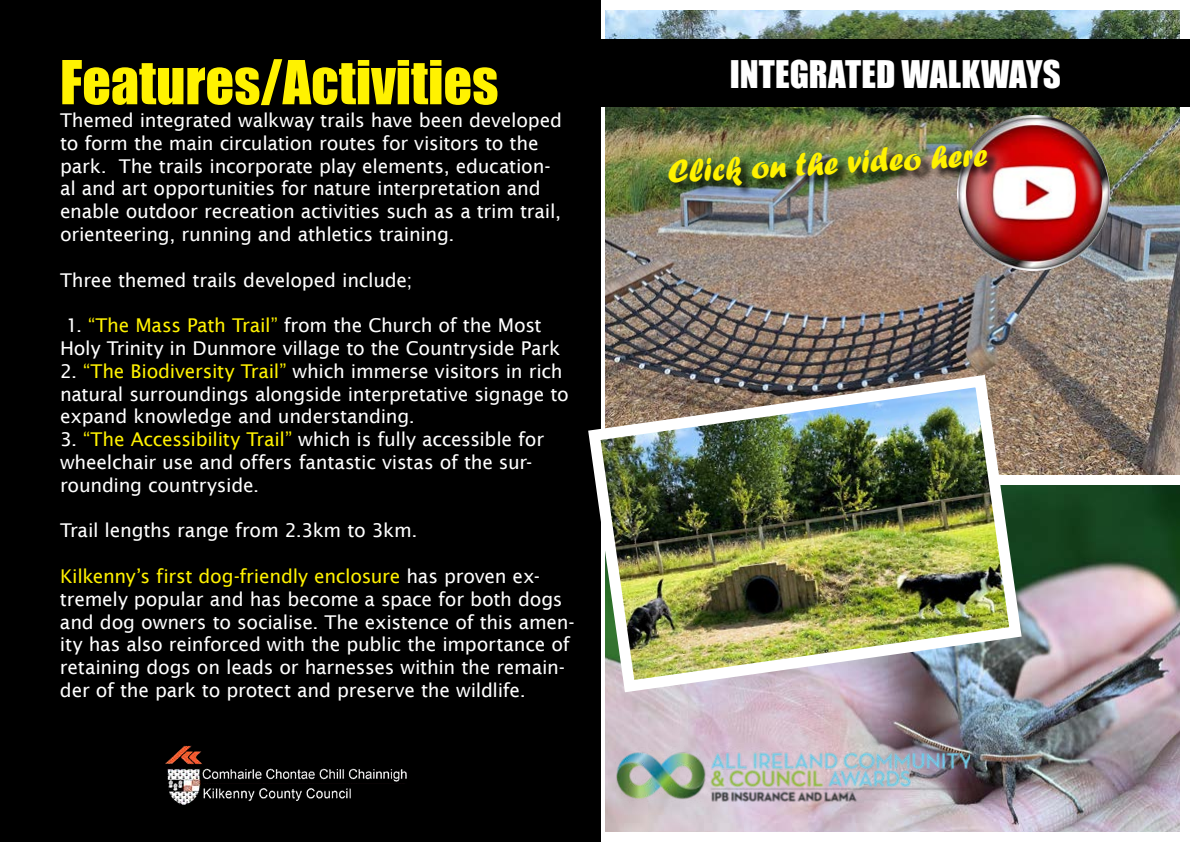
<style>
.page{position:relative;width:1190px;height:842px;background:#fff}
.page>*{position:absolute;margin:0;border:0;box-sizing:border-box;transform-origin:0 0}
.t1{font:56px "Impact";color:#fff200}
.t2{font:35px "Impact";color:#fff}
.t3{font:34px "Forte";color:#fff200}
.t4{font:19px/22.8px "Lucida Sans";letter-spacing:-.01em;color:#fff}
.s1{color:#fff200}
</style>
<div class="page">
<img style="left:606px;top:11px;width:573px;height:820px">
<div style="left:595px;top:0;width:595px;height:511px;border:10px solid #fff"></div>
<div style="left:0;top:0;width:601px;height:842px;background:#000"></div>
<img style="left:957px;top:115px;width:153px;height:156px">
<div style="left:670px;top:147px;width:329px;height:51px;background:#000;opacity:.75"></div>
<div style="left:551px;top:39px;width:639px;height:68px;background:#000"></div>
<img style="left:615px;top:731px;width:355px;height:92px">
<img style="left:165px;top:745px;width:242px;height:60px">
<img style="left:588px;top:369px;width:440px;height:330px">
<h1 class="t1" style="left:60px;top:39px;width:440px">Features/Activities</h1>
<p class="t4" style="left:60px;top:109px;width:504px">Themed integrated walkway trails have been developed to form the main circulation routes for visitors to the park. The trails incorporate play elements, education&shy;al and art opportunities for nature interpretation and enable outdoor recreation activities such as a trim trail, orienteering, running and athletics training.</p>
<p class="t4" style="left:60px;top:268px;width:354px">Three themed trails developed include;</p>
<p class="t4" style="left:60px;top:314px;width:502px;text-indent:6px">1. <span class="s1">“The Mass Path Trail”</span> from the Church of the Most<br>Holy Trinity in Dunmore village to the Countryside Park</p>
<p class="t4" style="left:60px;top:360px;width:510px">2. <span class="s1">“The Biodiversity Trail”</span> which immerse visitors in rich natural surroundings alongside interpretative signage to expand knowledge and understanding.</p>
<p class="t4" style="left:60px;top:428px;width:486px">3. <span class="s1">“The Accessibility Trail”</span> which is fully accessible for wheelchair use and offers fantastic vistas of the sur&shy;rounding countryside.</p>
<p class="t4" style="left:60px;top:519px;width:359px">Trail lengths range from 2.3km to 3km.</p>
<p class="t4" style="left:60px;top:565px;width:516px"><span class="s1">Kilkenny’s first dog-friendly enclosure</span> has proven ex&shy;tremely popular and has become a space for both dogs and dog owners to socialise. The existence of this amen&shy;ity has also reinforced with the public the importance of retaining dogs on leads or harnesses within the remain&shy;der of the park to protect and preserve the wildlife.</p>
<h2 class="t2" style="left:730px;top:47px;width:333px">INTEGRATED WALKWAYS</h2>
<h3 class="t3" style="left:667px;top:152px;width:322px;rotate:-3deg">Click on the video here</h3>
</div>
